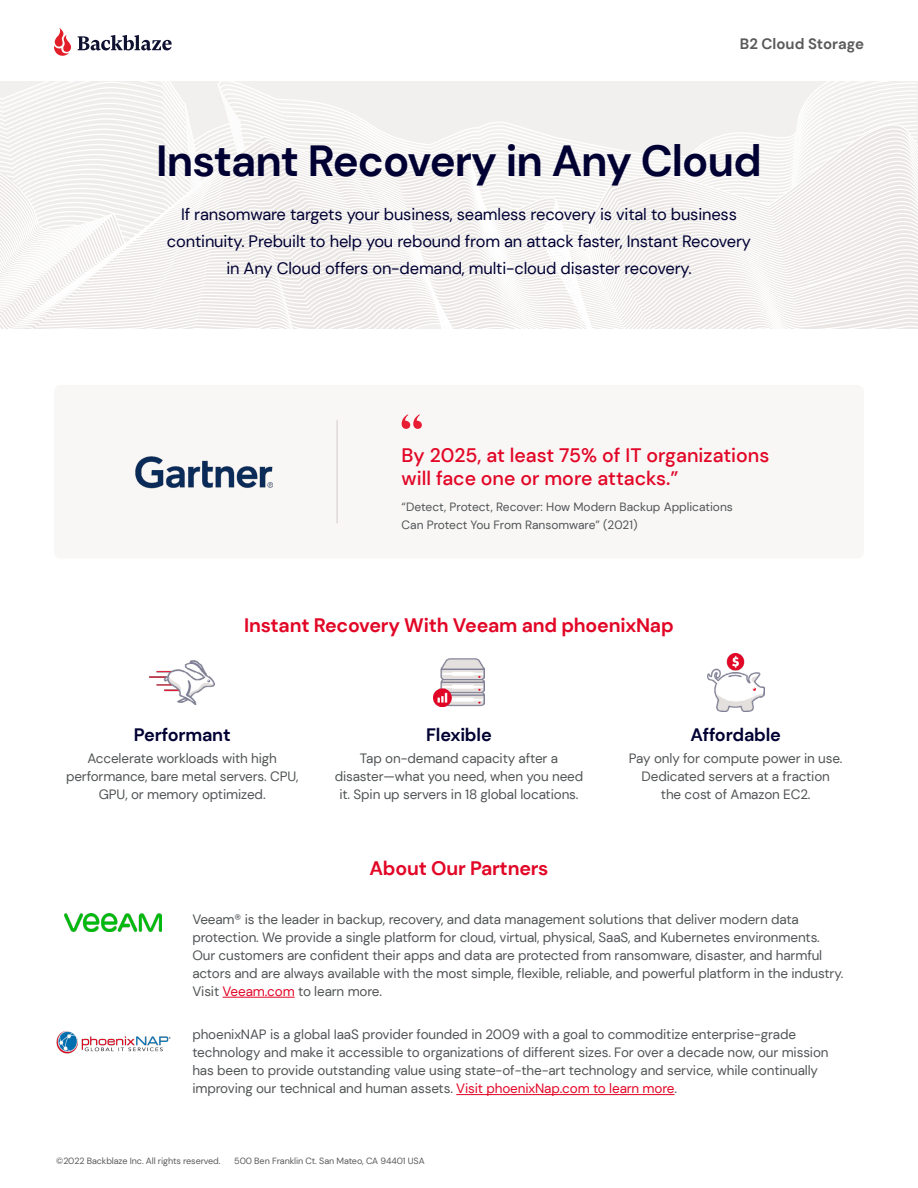
<style>
.page{position:relative;width:918px;height:1188px;background:#fff}
.page>*{position:absolute;margin:0;border:0;box-sizing:border-box;transform-origin:0 0}
.t1{font:700 43.5px "DM Sans";letter-spacing:-.02em;color:#003}
.t2{font:500 19.5px/22.5px "DM Sans";color:#e20626}
.t3{font:700 19.5px "DM Sans";letter-spacing:-.01em;color:#e20626}
.t4{font:700 18px "DM Sans";letter-spacing:-.01em;color:#003}
.t5{font:16.5px/27px "DM Sans";letter-spacing:-.01em;color:#003;text-align:center}
.t6{font:700 15px "DM Sans";color:#5a5a5a}
.t7{font:13.5px/18px "DM Sans";letter-spacing:-.01em;color:#515456;text-align:center}
.t8{font:12px/18px "DM Sans";color:#515456}
.t9{font:9px "DM Sans";letter-spacing:-.01em;color:#5a5a5a}
.s1{color:#e20626}
</style>
<div class="page">
<svg style="left:78px;top:35px;width:94px;height:15px"></svg>
<svg style="left:54px;top:28px;width:17px;height:28px"></svg>
<svg style="left:0;top:81px;width:917px;height:17px;fill:#f2f0ef"></svg>
<svg style="left:0;top:98px;width:918px;height:26px;fill:#f2f0ef"></svg>
<svg style="left:0;top:324px;width:918px;height:3px"></svg>
<svg style="left:1px;top:322px;width:917px;height:2px"></svg>
<svg style="left:0;top:320px;width:918px;height:2px"></svg>
<svg style="left:0;top:317px;width:918px;height:3px"></svg>
<svg style="left:0;top:315px;width:918px;height:2px"></svg>
<svg style="left:0;top:313px;width:918px;height:2px"></svg>
<svg style="left:0;top:310px;width:918px;height:3px"></svg>
<svg style="left:0;top:308px;width:918px;height:2px"></svg>
<svg style="left:0;top:306px;width:918px;height:2px"></svg>
<svg style="left:0;top:303px;width:918px;height:3px"></svg>
<svg style="left:0;top:301px;width:918px;height:2px"></svg>
<svg style="left:0;top:299px;width:918px;height:2px"></svg>
<svg style="left:0;top:296px;width:918px;height:3px"></svg>
<svg style="left:0;top:294px;width:918px;height:2px"></svg>
<svg style="left:0;top:289px;width:918px;height:3px"></svg>
<svg style="left:0;top:282px;width:918px;height:3px"></svg>
<svg style="left:0;top:275px;width:918px;height:3px"></svg>
<svg style="left:0;top:268px;width:918px;height:3px"></svg>
<svg style="left:0;top:261px;width:918px;height:3px"></svg>
<svg style="left:0;top:254px;width:918px;height:3px"></svg>
<svg style="left:0;top:124px;width:918px;height:130px;fill:#f3f0ef"></svg>
<div style="left:54px;top:385px;width:810px;height:174px;background:#f8f7f6;border-radius:7px"></div>
<img style="left:135px;top:456px;width:138px;height:33px">
<svg style="left:402px;top:414px;width:20px;height:15px"></svg>
<hr style="left:336px;top:420px;width:2px;height:103px;background:#ded9d5">
<img style="left:707px;top:654px;width:57px;height:57px">
<img style="left:433px;top:658px;width:51px;height:49px">
<img style="left:150px;top:660px;width:65px;height:45px">
<hr style="left:223px;top:997px;width:72px;height:1px;background:#e20626">
<hr style="left:456px;top:1094px;width:219px;height:1px;background:#e20626">
<img style="left:64px;top:913px;width:98px;height:18px">
<img style="left:56px;top:1030px;width:115px;height:24px">
<p class="t6" style="left:740px;top:35px;width:126px">B2 Cloud Storage</p>
<h1 class="t1" style="left:156px;top:133px;width:607px">Instant Recovery in Any Cloud</h1>
<p class="t5" style="left:167px;top:201px;width:586px">If ransomware targets your business, seamless recovery is vital to business continuity. Prebuilt to help you rebound from an attack faster, Instant Recovery in Any Cloud offers on-demand, multi-cloud disaster recovery.</p>
<h2 class="t2" style="left:402px;top:444px;width:369px">By 2025, at least 75% of IT organizations will face one or more attacks.”</h2>
<p class="t8" style="left:402px;top:498px;width:333px">“Detect, Protect, Recover: How Modern Backup Applications<br>Can Protect You From Ransomware” (2021)</p>
<h2 class="t3" style="left:244px;top:613px;width:431px">Instant Recovery With Veeam and phoenixNap</h2>
<h3 class="t4" style="left:134px;top:723px;width:98px">Performant</h3>
<p class="t7" style="left:66px;top:749px;width:234px">Accelerate workloads with high performance, bare metal servers. CPU,<br>GPU, or memory optimized.</p>
<h3 class="t4" style="left:426px;top:723px;width:67px">Flexible</h3>
<p class="t7" style="left:335px;top:749px;width:250px">Tap on-demand capacity after a disaster—what you need, when you need it. Spin up servers in 18 global locations.</p>
<h3 class="t4" style="left:690px;top:723px;width:92px">Affordable</h3>
<p class="t7" style="left:629px;top:749px;width:215px">Pay only for compute power in use.<br>Dedicated servers at a fraction<br>the cost of Amazon EC2.</p>
<h2 class="t3" style="left:369px;top:856px;width:181px">About Our Partners</h2>
<p class="t7" style="left:192px;top:910px;width:653px;text-align:left">Veeam® is the leader in backup, recovery, and data management solutions that deliver modern data protection. We provide a single platform for cloud, virtual, physical, SaaS, and Kubernetes environments.<br>Our customers are confident their apps and data are protected from ransomware, disaster, and harmful actors and are always available with the most simple, flexible, reliable, and powerful platform in the industry.<br>Visit <span class="s1">Veeam.com</span> to learn more.</p>
<p class="t7" style="left:192px;top:1025px;width:638px;text-align:left">phoenixNAP is a global IaaS provider founded in 2009 with a goal to commoditize enterprise-grade technology and make it accessible to organizations of different sizes. For over a decade now, our mission has been to provide outstanding value using state-of-the-art technology and service, while continually improving our technical and human assets. <span class="s1">Visit phoenixNap.com to learn more</span>.</p>
<p class="t9" style="left:56px;top:1156px;width:166px">©2022 Backblaze Inc. All rights reserved.</p>
<p class="t9" style="left:234px;top:1156px;width:192px">500 Ben Franklin Ct. San Mateo, CA 94401 USA</p>
</div>
